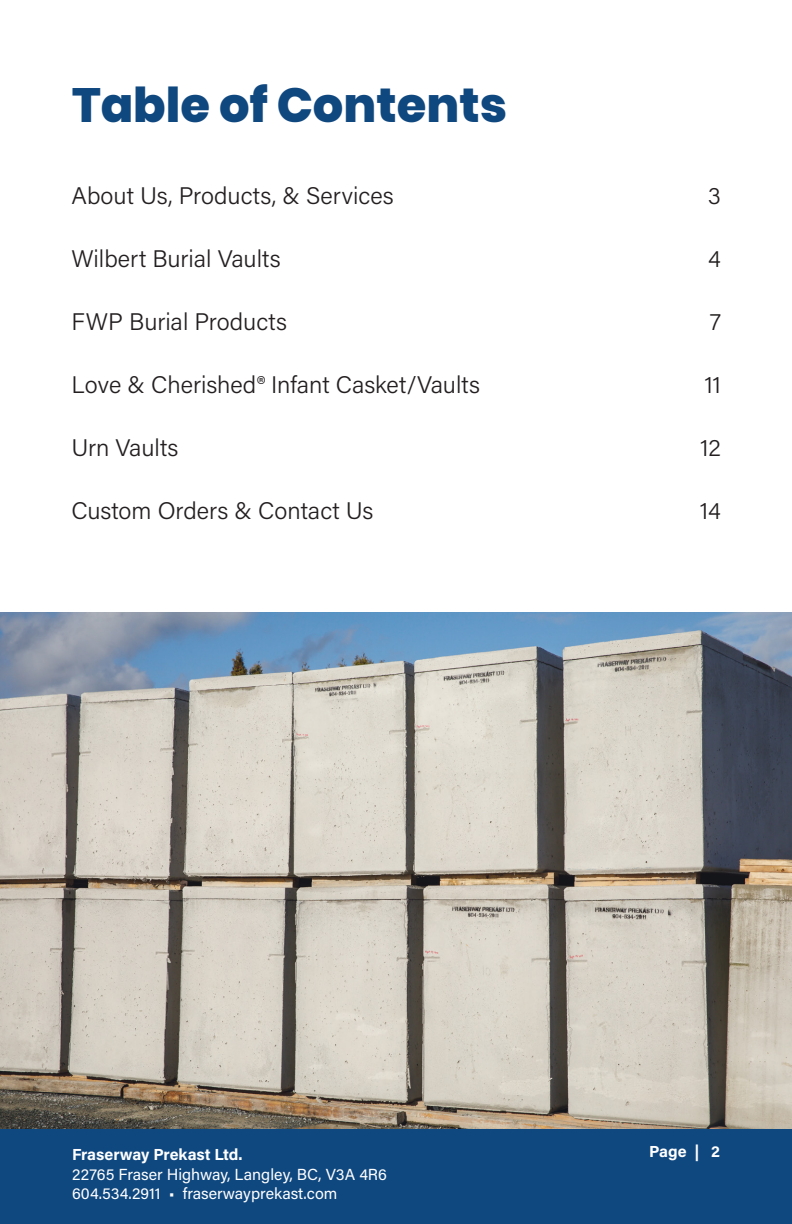
<style>
.page{position:relative;width:792px;height:1224px;background:#fff}
.page>*{position:absolute;margin:0;border:0;box-sizing:border-box;transform-origin:0 0}
.t1{font:800 48px "Poppins";color:#0f477f}
.t2{font:300 24px "Acumin Pro";color:#231f20}
.t3{font:16px/19.2px "Acumin Pro";color:#fff}
.t4{font:700 16px "Acumin Pro";letter-spacing:-.01em;color:#fff}
</style>
<div class="page">
<div style="left:0;top:1128px;width:792px;height:96px;background:#0f477f"></div>
<img style="left:0;top:612px;width:792px;height:516px">
<p class="t1" style="left:72px;top:78px;width:437px">Table of Contents</p>
<p class="t2" style="left:72px;top:179px;width:324px">About Us, Products, &amp; Services</p>
<p class="t2" style="left:708px;top:179px;width:15px">3</p>
<p class="t2" style="left:72px;top:242px;width:211px">Wilbert Burial Vaults</p>
<p class="t2" style="left:708px;top:242px;width:14px">4</p>
<p class="t2" style="left:72px;top:305px;width:217px">FWP Burial Products</p>
<p class="t2" style="left:710px;top:305px;width:13px">7</p>
<p class="t2" style="left:72px;top:368px;width:410px">Love &amp; Cherished® Infant Casket/Vaults</p>
<p class="t2" style="left:704px;top:368px;width:18px">11</p>
<p class="t2" style="left:72px;top:431px;width:109px">Urn Vaults</p>
<p class="t2" style="left:700px;top:431px;width:22px">12</p>
<p class="t2" style="left:72px;top:494px;width:304px">Custom Orders &amp; Contact Us</p>
<p class="t2" style="left:700px;top:494px;width:23px">14</p>
<p class="t4" style="left:72px;top:1144px;width:172px">Fraserway Prekast Ltd.</p>
<p class="t3" style="left:72px;top:1164px;width:317px">22765 Fraser Highway, Langley, BC, V3A 4R6<br>604.534.2911 • fraserwayprekast.com</p>
<p class="t4" style="left:649px;top:1141px;width:72px">Page | 2</p>
</div>
